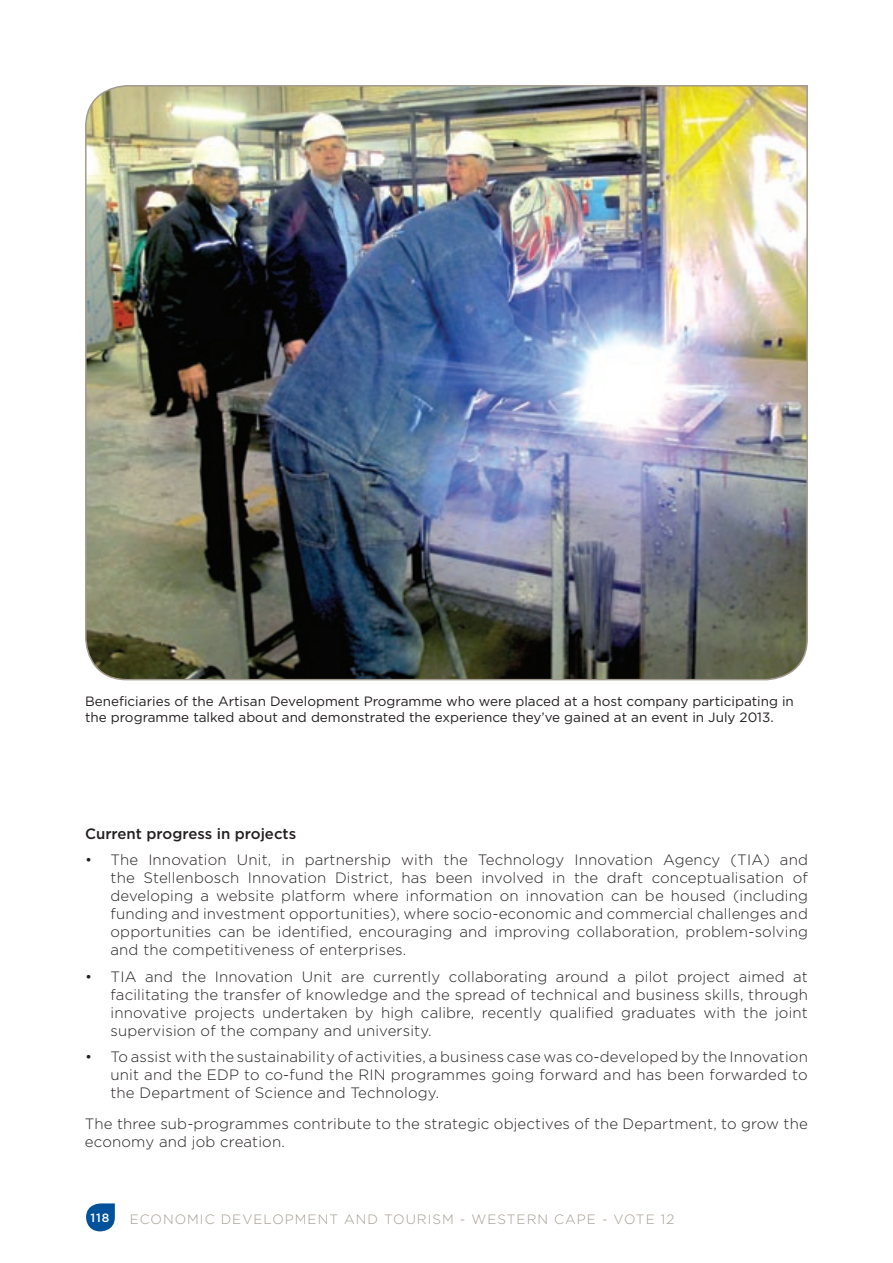
<style>
.page{position:relative;width:893px;height:1263px;background:#fff}
.page>*{position:absolute;margin:0;border:0;box-sizing:border-box;transform-origin:0 0}
.t1{font:300 15px/18px "Gotham";letter-spacing:.01em;color:#231f20}
.t2{font:500 15px "Gotham";color:#231f20}
.t3{font:13.5px/15.8px "Gotham";color:#231f20}
.t4{font:300 13.5px "Gotham";letter-spacing:.075em;color:#a39a8f}
.t5{font:500 12px "Gotham";color:#fff}
</style>
<div class="page">
<svg style="left:86px;top:1203px;width:29px;height:28px"></svg>
<img style="left:85px;top:85px;width:723px;height:596px">
<p class="t3" style="left:85px;top:693px;width:710px">Beneficiaries of the Artisan Development Programme who were placed at a host company participating in the programme talked about and demonstrated the experience they’ve gained at an event in July 2013.</p>
<p class="t2" style="left:85px;top:823px;width:213px">Current progress in projects</p>
<p class="t1" style="left:111px;top:850px;width:699px;text-align:justify;text-indent:-26px">• The Innovation Unit, in partnership with the Technology Innovation Agency (TIA) and the Stellenbosch I nnovation District, has been involved in the draft conceptualisation of developing a website platform where information on innovation can be housed (including funding and investment opportunities), where socio-economic and commercial challenges and opportunities can be identified, encouraging and improving collaboration, problem-solving and the competitiveness of enterprises.</p>
<p class="t1" style="left:111px;top:967px;width:699px;text-align:justify;text-indent:-26px">• TIA and the Innovation Unit are currently collaborating around a pilot project aimed at facilitating the transfer of knowledge and the spread of technical and business skills, through innovative projects undertaken by high calibre, recently qualified graduates with the joint supervision of the company and university.</p>
<p class="t1" style="left:110px;top:1047px;width:699px;text-indent:-25px">• To assist with the sustainability of activities, a business case was co-developed by the Innovation unit and the EDP to co-fund the RIN</p>
<p class="t1" style="left:110px;top:1065px;width:699px;text-indent:280px">programmes going forward and has been forwarded to the Department of Science and Technology.</p>
<p class="t1" style="left:85px;top:1114px;width:724px">The three sub-programmes contribute to the strategic objectives of the Department, to grow the economy and job creation.</p>
<p class="t5" style="left:91px;top:1210px;width:20px">118</p>
<p class="t4" style="left:130px;top:1210px;width:546px">Economic development and tourism - western cape - Vote 12</p>
</div>
